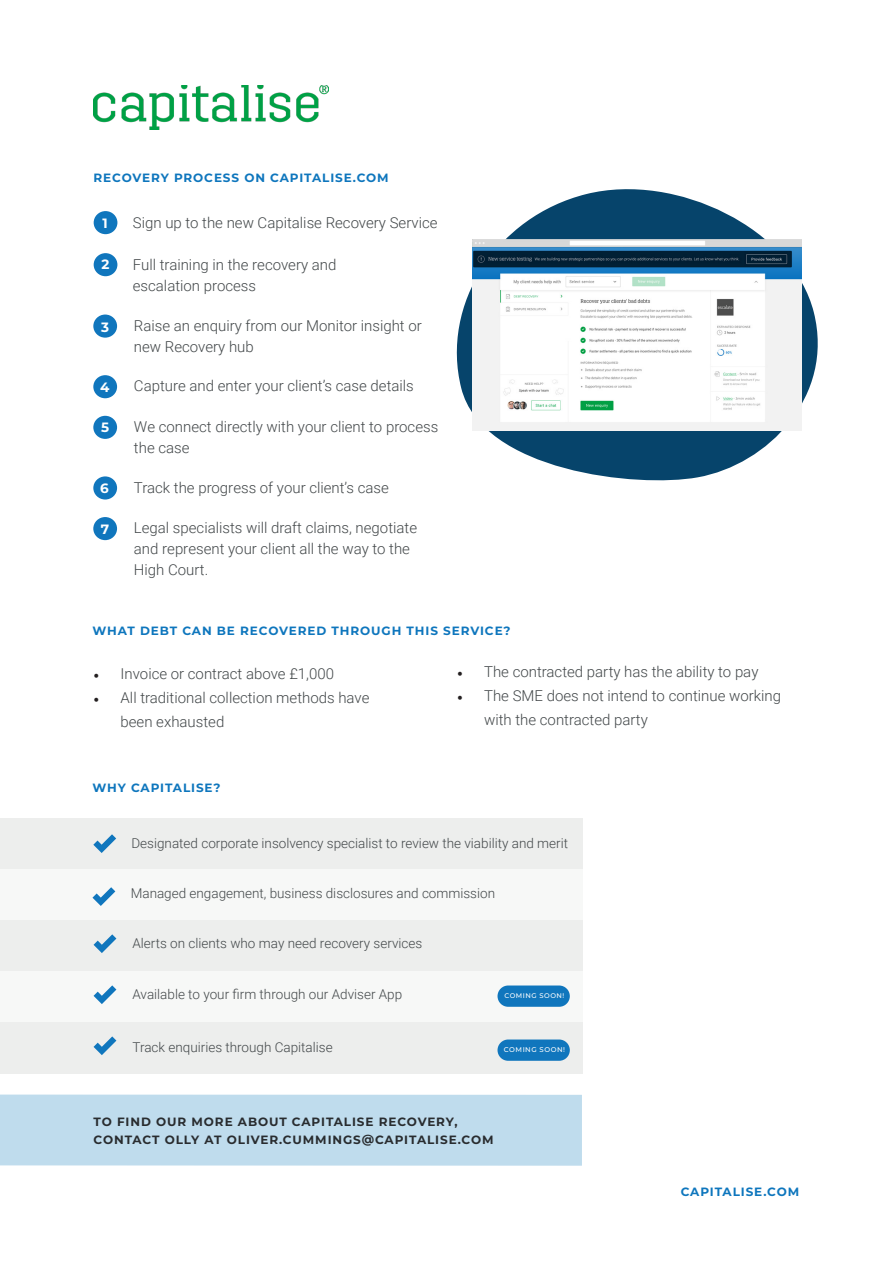
<style>
.page{position:relative;width:893px;height:1263px;background:#fff}
.page>*{position:absolute;margin:0;border:0;box-sizing:border-box;transform-origin:0 0}
.t1{font:300 15px/21px "Roboto";color:#424749}
.t2{font:300 13.5px "Roboto";color:#424749}
.t3{font:700 13.5px "Montserrat";color:#fff}
.t4{font:700 12px "Montserrat";letter-spacing:.075em;color:#0e76bd}
.t5{font:700 12px/18px "Montserrat";letter-spacing:.075em;color:#292c2f}
.t6{font:500 6.9px "Montserrat";letter-spacing:.075em;color:#fff}
.t7{font:500 6.75px "Montserrat";letter-spacing:.075em;color:#fff}
.s1{font-family:"Minion Pro";font-weight:400;color:#231f20}
</style>
<div class="page">
<img style="left:94px;top:85px;width:235px;height:45px">
<svg style="left:456px;top:189px;width:362px;height:292px"></svg>
<img style="left:472px;top:247px;width:330px;height:183px">
<img style="left:472px;top:239px;width:330px;height:8px">
<div style="left:0;top:818px;width:583px;height:51px;background:#edeeed"></div>
<div style="left:0;top:869px;width:583px;height:51px;background:#f7f8f7"></div>
<svg style="left:92px;top:887px;width:23px;height:19px"></svg>
<svg style="left:93px;top:834px;width:23px;height:19px"></svg>
<div style="left:0;top:920px;width:583px;height:51px;background:#edeeed"></div>
<svg style="left:94px;top:934px;width:22px;height:19px"></svg>
<div style="left:0;top:971px;width:583px;height:51px;background:#f7f8f7"></div>
<svg style="left:94px;top:985px;width:22px;height:19px"></svg>
<div style="left:0;top:1022px;width:583px;height:51px;background:#edeeed"></div>
<svg style="left:94px;top:1036px;width:22px;height:19px"></svg>
<div style="left:0;top:1094px;width:582px;height:72px;background:#bfdced"></div>
<div style="left:497px;top:985px;width:73px;height:22px;background:#1076bd;border-radius:11px"></div>
<div style="left:497px;top:1039px;width:73px;height:22px;background:#1076bd;border-radius:11px"></div>
<div style="left:94px;top:253px;width:23px;height:23px;background:#1076bd;border-radius:50%"></div>
<div style="left:94px;top:211px;width:23px;height:23px;background:#1076bd;border-radius:50%"></div>
<div style="left:93px;top:315px;width:24px;height:23px;background:#1076bd;border-radius:50%"></div>
<div style="left:93px;top:375px;width:24px;height:23px;background:#1076bd;border-radius:50%"></div>
<div style="left:93px;top:416px;width:24px;height:23px;background:#1076bd;border-radius:50%"></div>
<div style="left:93px;top:476px;width:24px;height:23px;background:#1076bd;border-radius:50%"></div>
<div style="left:93px;top:517px;width:24px;height:23px;background:#1076bd;border-radius:50%"></div>
<p class="t4" style="left:94px;top:169px;width:297px">RECOVERY PROCESS ON CAPITALISE.COM</p>
<p class="t3" style="left:103px;top:214px;width:7px">1</p>
<p class="t1" style="left:133px;top:211px;width:306px">Sign up to the new Capitalise Recovery Service</p>
<p class="t3" style="left:102px;top:255px;width:9px">2</p>
<p class="t3" style="left:101px;top:317px;width:9px">3</p>
<p class="t1" style="left:133px;top:254px;width:205px">Full training in the recovery and escalation process</p>
<p class="t1" style="left:134px;top:314px;width:289px">Raise an enquiry from our Monitor insight or new Recovery hub</p>
<p class="t3" style="left:100px;top:377px;width:11px">4</p>
<p class="t1" style="left:134px;top:375px;width:281px">Capture and enter your client’s case details</p>
<p class="t1" style="left:134px;top:416px;width:306px">We connect directly with your client to process the case</p>
<p class="t3" style="left:101px;top:417px;width:10px">5</p>
<p class="t3" style="left:100px;top:478px;width:10px">6</p>
<p class="t1" style="left:134px;top:476px;width:256px">Track the progress of your client’s case</p>
<p class="t1" style="left:134px;top:517px;width:285px">Legal specialists will draft claims, negotiate and represent your client all the way to the<br>High Court.</p>
<p class="t3" style="left:101px;top:520px;width:10px">7</p>
<p class="t4" style="left:92px;top:622px;width:420px">WHAT DEBT CAN BE RECOVERED THROUGH THIS SERVICE?</p>
<p class="t1" style="left:94px;top:662px;width:242px"><span class="s1">•</span> Invoice or contract above £1,000</p>
<p class="t1" style="left:121px;top:685px;width:250px;line-height:24px;text-indent:-27px"><span class="s1">•</span> All traditional collection methods have been exhausted</p>
<p class="t1" style="left:457px;top:661px;width:303px"><span class="s1">•</span> The contracted party has the ability to pay</p>
<p class="t1" style="left:484px;top:683px;width:298px;line-height:24px;text-indent:-27px"><span class="s1">•</span> The SME does not intend to continue working with the contracted party</p>
<p class="t4" style="left:92px;top:779px;width:130px">WHY CAPITALISE?</p>
<p class="t2" style="left:131px;top:834px;width:438px">Designated corporate insolvency specialist to review the viability and merit</p>
<p class="t2" style="left:131px;top:884px;width:366px">Managed engagement, business disclosures and commission</p>
<p class="t2" style="left:133px;top:933px;width:291px">Alerts on clients who may need recovery services</p>
<p class="t2" style="left:133px;top:984px;width:271px">Available to your firm through our Adviser App</p>
<p class="t7" style="left:504px;top:991px;width:61px">COMING SOON!</p>
<p class="t2" style="left:133px;top:1037px;width:202px">Track enquiries through Capitalise</p>
<p class="t6" style="left:504px;top:1045px;width:63px">COMING SOON!</p>
<p class="t5" style="left:94px;top:1112px;width:401px">TO FIND OUR MORE ABOUT CAPITALISE RECOVERY,<br>CONTACT OLLY AT OLIVER.CUMMINGS@CAPITALISE.COM</p>
<p class="t4" style="left:681px;top:1183px;width:120px">CAPITALISE.COM</p>
</div>
